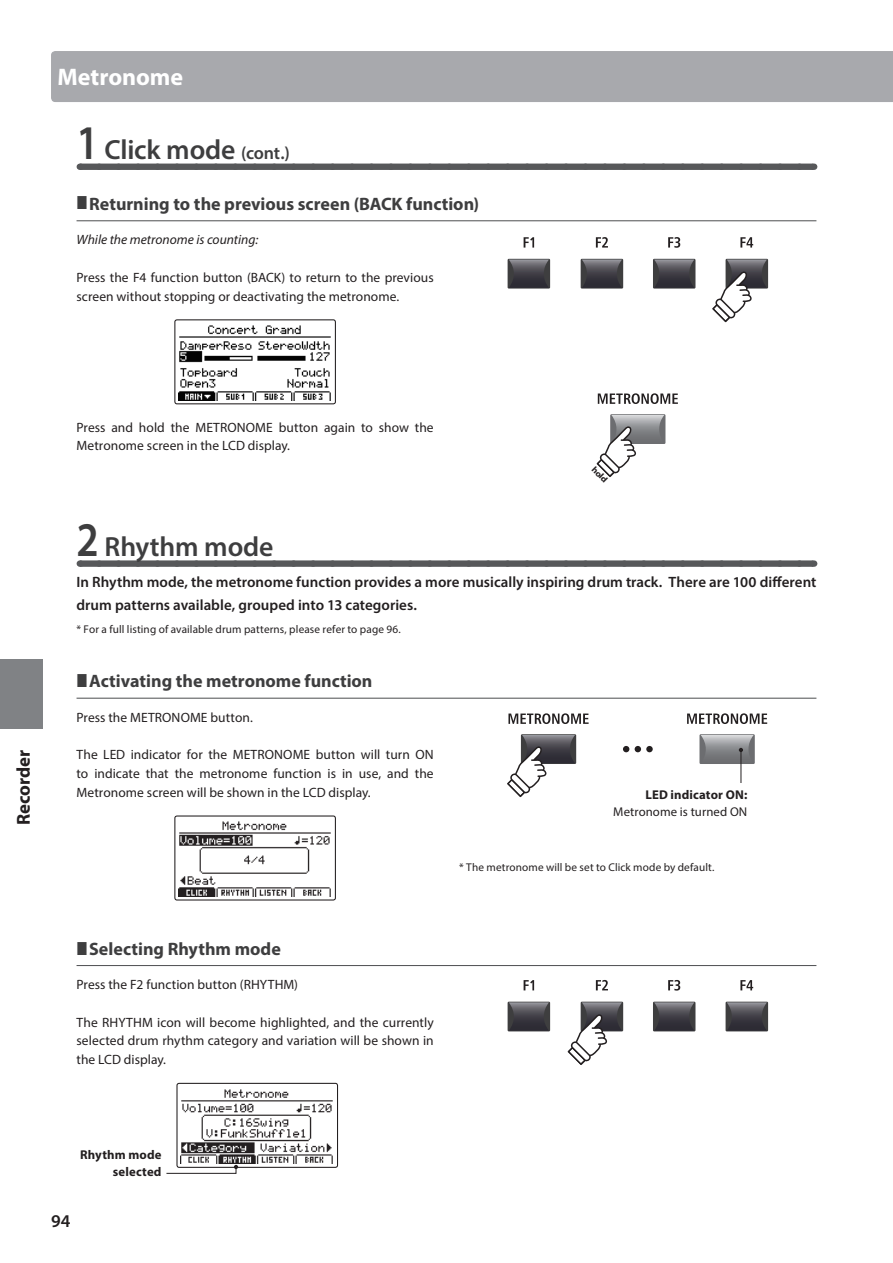
<style>
.page{position:relative;width:893px;height:1263px;background:#fff}
.page>*{position:absolute;margin:0;border:0;box-sizing:border-box;transform-origin:0 0}
.t1{font:600 27.75px "Myriad Pro";letter-spacing:-.005em;color:#3e3e3f}
.t2{font:700 24px "Myriad Pro";color:#fff}
.t3{font:700 18.75px "Myriad Pro";color:#231f20}
.t4{font:700 18px "Myriad Pro";color:#3e3e3f}
.t5{font:600 18px "Myriad Pro";color:#231f20}
.t6{font:600 15px/22.5px "Myriad Pro";color:#231f20}
.t7{font:13.5px/18.8px "Myriad Pro";letter-spacing:.005em;color:#231f20}
.t8{font:italic 13.5px "Myriad Pro";color:#231f20}
.t9{font:700 12.75px/16.5px "Myriad Pro";letter-spacing:.01em;color:#231f20;text-align:right}
.t10{font:12.75px "Myriad Pro";letter-spacing:.01em;color:#231f20}
.t11{font:11.25px "Myriad Pro";letter-spacing:.015em;color:#231f20}
.t12{font:700 8.55px "Myriad Pro";color:#231f20;scale:1.11 1}
.s1{font-size:48.6px}
.s2{font-size:18px}
</style>
<div class="page">
<div style="left:0;top:659px;width:43px;height:69px;background:#808285"></div>
<div style="left:51px;top:51px;width:842px;height:51px;background:#a8a9ad"></div>
<hr style="left:77px;top:220px;width:739px;height:1px;background:#57585a">
<div style="left:80px;top:560px;width:733px;height:7px;background:#57585a"></div>
<svg style="left:99px;top:560px;width:705px;height:7px"></svg>
<hr style="left:77px;top:698px;width:739px;height:1px;background:#57585a">
<hr style="left:77px;top:965px;width:739px;height:1px;background:#57585a">
<img style="left:179px;top:325px;width:152px;height:75px">
<div style="left:174px;top:319px;width:162px;height:85px;border:1px solid #231f20;border-radius:2px"></div>
<img style="left:179px;top:821px;width:152px;height:75px">
<div style="left:174px;top:815px;width:162px;height:85px;border:1px solid #231f20;border-radius:2px"></div>
<img style="left:181px;top:1089px;width:152px;height:74px">
<div style="left:176px;top:1083px;width:162px;height:85px;border:1px solid #231f20;border-radius:2px"></div>
<svg style="left:166px;top:1165px;width:72px;height:9px"></svg>
<svg style="left:524px;top:237px;width:10px;height:11px"></svg>
<svg style="left:596px;top:237px;width:12px;height:11px"></svg>
<svg style="left:668px;top:237px;width:12px;height:11px"></svg>
<svg style="left:740px;top:237px;width:13px;height:11px"></svg>
<svg style="left:726px;top:259px;width:42px;height:30px"></svg>
<svg style="left:653px;top:259px;width:42px;height:30px"></svg>
<svg style="left:654px;top:260px;width:40px;height:28px"></svg>
<svg style="left:581px;top:259px;width:42px;height:30px"></svg>
<svg style="left:582px;top:260px;width:40px;height:28px"></svg>
<svg style="left:508px;top:259px;width:42px;height:30px"></svg>
<svg style="left:509px;top:260px;width:40px;height:28px"></svg>
<svg style="left:712px;top:260px;width:55px;height:62px"></svg>
<svg style="left:610px;top:414px;width:55px;height:30px"></svg>
<svg style="left:598px;top:393px;width:80px;height:11px"></svg>
<svg style="left:596px;top:415px;width:68px;height:62px"></svg>
<div style="left:699px;top:734px;width:56px;height:30px;background:#6c6d70"></div>
<svg style="left:521px;top:734px;width:55px;height:30px"></svg>
<svg style="left:623px;top:746px;width:6px;height:6px"></svg>
<svg style="left:635px;top:746px;width:6px;height:6px"></svg>
<div style="left:646px;top:746px;width:7px;height:6px;background:#231f20;border-radius:50%"></div>
<svg style="left:701px;top:735px;width:52px;height:28px"></svg>
<hr style="left:740px;top:749px;width:1px;height:34px;background:#231f20">
<svg style="left:507px;top:735px;width:68px;height:62px"></svg>
<svg style="left:508px;top:713px;width:81px;height:11px"></svg>
<svg style="left:687px;top:713px;width:80px;height:11px"></svg>
<svg style="left:524px;top:980px;width:10px;height:10px"></svg>
<svg style="left:596px;top:980px;width:12px;height:10px"></svg>
<svg style="left:668px;top:980px;width:12px;height:10px"></svg>
<svg style="left:740px;top:980px;width:13px;height:10px"></svg>
<div style="left:726px;top:1002px;width:42px;height:29px;background:#3e3e3f"></div>
<svg style="left:727px;top:1002px;width:40px;height:29px"></svg>
<div style="left:653px;top:1002px;width:42px;height:29px;background:#3e3e3f"></div>
<svg style="left:654px;top:1002px;width:40px;height:29px"></svg>
<div style="left:581px;top:1002px;width:42px;height:29px;background:#3e3e3f"></div>
<div style="left:508px;top:1002px;width:42px;height:29px;background:#3e3e3f"></div>
<svg style="left:509px;top:1002px;width:40px;height:29px"></svg>
<svg style="left:568px;top:1002px;width:54px;height:63px"></svg>
<div style="left:80px;top:164px;width:733px;height:6px;background:#57585a"></div>
<h2 class="t2" style="left:57px;top:61px;width:127px">Metronome</h2>
<h1 class="t1" style="left:77px;top:132px;width:215px"><span class="s1">1</span> Click mode <span class="s2">(cont.)</span></h1>
<h3 class="t4" style="left:89px;top:192px;width:391px">Returning to the previous screen (BACK function)</h3>
<p class="t8" style="left:77px;top:231px;width:183px">While the metronome is counting:</p>
<p class="t7" style="left:77px;top:268px;width:359px">Press the F4 function button (BACK) to return to the previous screen without stopping or deactivating the metronome.</p>
<h3 class="t3" style="left:11px;top:825px;width:77px;rotate:-90deg">Recorder</h3>
<p class="t7" style="left:77px;top:417px;width:359px">Press and hold the METRONOME button again to show the<br>Metronome screen in the LCD display.</p>
<p class="t12" style="left:597px;top:464px;width:18px;rotate:45deg">hold</p>
<h1 class="t1" style="left:77px;top:529px;width:199px"><span class="s1">2</span> Rhythm mode</h1>
<p class="t6" style="left:77px;top:570px;width:741px">In Rhythm mode, the metronome function provides a more musically inspiring drum track. There are 100 different drum patterns available, grouped into 13 categories.</p>
<p class="t11" style="left:77px;top:622px;width:326px">* For a full listing of available drum patterns, please refer to page 96.</p>
<h3 class="t4" style="left:89px;top:670px;width:285px">Activating the metronome function</h3>
<p class="t7" style="left:77px;top:708px;width:178px">Press the METRONOME button.</p>
<p class="t7" style="left:77px;top:745px;width:359px;text-align:justify">The LED indicator for the METRONOME button will turn ON to indicate that the metronome function is in use, and the Metronome screen will be shown in the LCD display.</p>
<p class="t9" style="left:645px;top:786px;width:103px">LED indicator ON:</p>
<p class="t10" style="left:613px;top:804px;width:136px">Metronome is turned ON</p>
<p class="t11" style="left:459px;top:860px;width:257px">* The metronome will be set to Click mode by default.</p>
<h3 class="t4" style="left:89px;top:937px;width:193px">Selecting Rhythm mode</h3>
<p class="t7" style="left:77px;top:975px;width:223px">Press the F2 function button (RHYTHM)</p>
<p class="t7" style="left:77px;top:1012px;width:359px;text-align:justify">The RHYTHM icon will become highlighted, and the currently selected drum rhythm category and variation will be shown in the LCD display.</p>
<p class="t9" style="left:80px;top:1146px;width:83px">Rhythm mode selected</p>
<h3 class="t5" style="left:51px;top:1209px;width:21px">94</h3>
</div>
